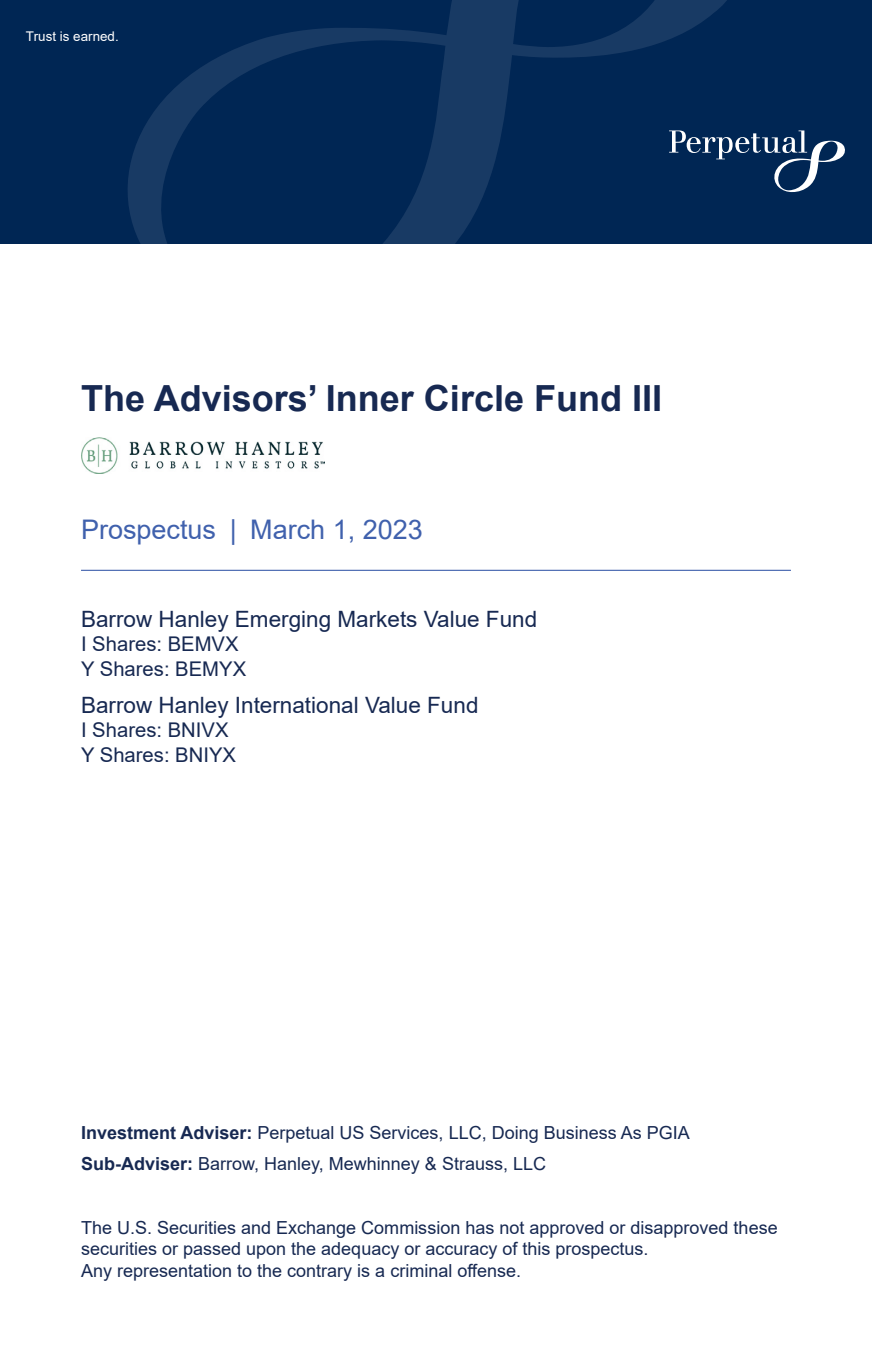
<style>
.page{position:relative;width:872px;height:1358px;background:#fff}
.page>*{position:absolute;margin:0;border:0;box-sizing:border-box;transform-origin:0 0}
.t1{font:700 36px "Arial";color:#172952}
.t2{font:27px "Arial";color:#4061ad}
.t3{font:22.5px "Arial";color:#172952}
.t4{font:20.25px/24.3px "Arial";color:#172952}
.t5{font:18px/21.6px "Arial";color:#172952}
.t6{font:13.28px "Arial";color:#fff}
.s1{font-weight:700}
</style>
<div class="page">
<div style="left:0;top:0;width:872px;height:243px;background:#002654"></div>
<svg style="left:743px;top:130px;width:102px;height:62px"></svg>
<svg style="left:128px;top:0;width:615px;height:243px"></svg>
<hr style="left:81px;top:570px;width:710px;height:1px;background:#4061ad">
<img style="left:81px;top:437px;width:243px;height:36px">
<p class="t6" style="left:26px;top:27px;width:94px">Trust is earned.</p>
<h1 class="t1" style="left:81px;top:373px;width:582px">The Advisors’ Inner Circle Fund III</h1>
<h2 class="t2" style="left:81px;top:511px;width:343px">Prospectus | March 1, 2023</h2>
<p class="t3" style="left:81px;top:604px;width:458px">Barrow Hanley Emerging Markets Value Fund</p>
<p class="t4" style="left:81px;top:632px;width:167px">I Shares: BEMVX<br>Y Shares: BEMYX</p>
<p class="t3" style="left:81px;top:689px;width:399px">Barrow Hanley International Value Fund</p>
<p class="t4" style="left:81px;top:718px;width:156px">I Shares: BNIVX<br>Y Shares: BNIYX</p>
<p class="t5" style="left:81px;top:1116px;width:610px;line-height:31.7px"><span class="s1">Investment Adviser:</span> Perpetual US Services, LLC, Doing Business As PGIA<br><span class="s1">Sub-Adviser:</span> Barrow, Hanley, Mewhinney &amp; Strauss, LLC</p>
<p class="t5" style="left:81px;top:1216px;width:698px">The U.S. Securities and Exchange Commission has not approved or disapproved these securities or passed upon the adequacy or accuracy of this prospectus.<br>Any representation to the contrary is a criminal offense.</p>
</div>
